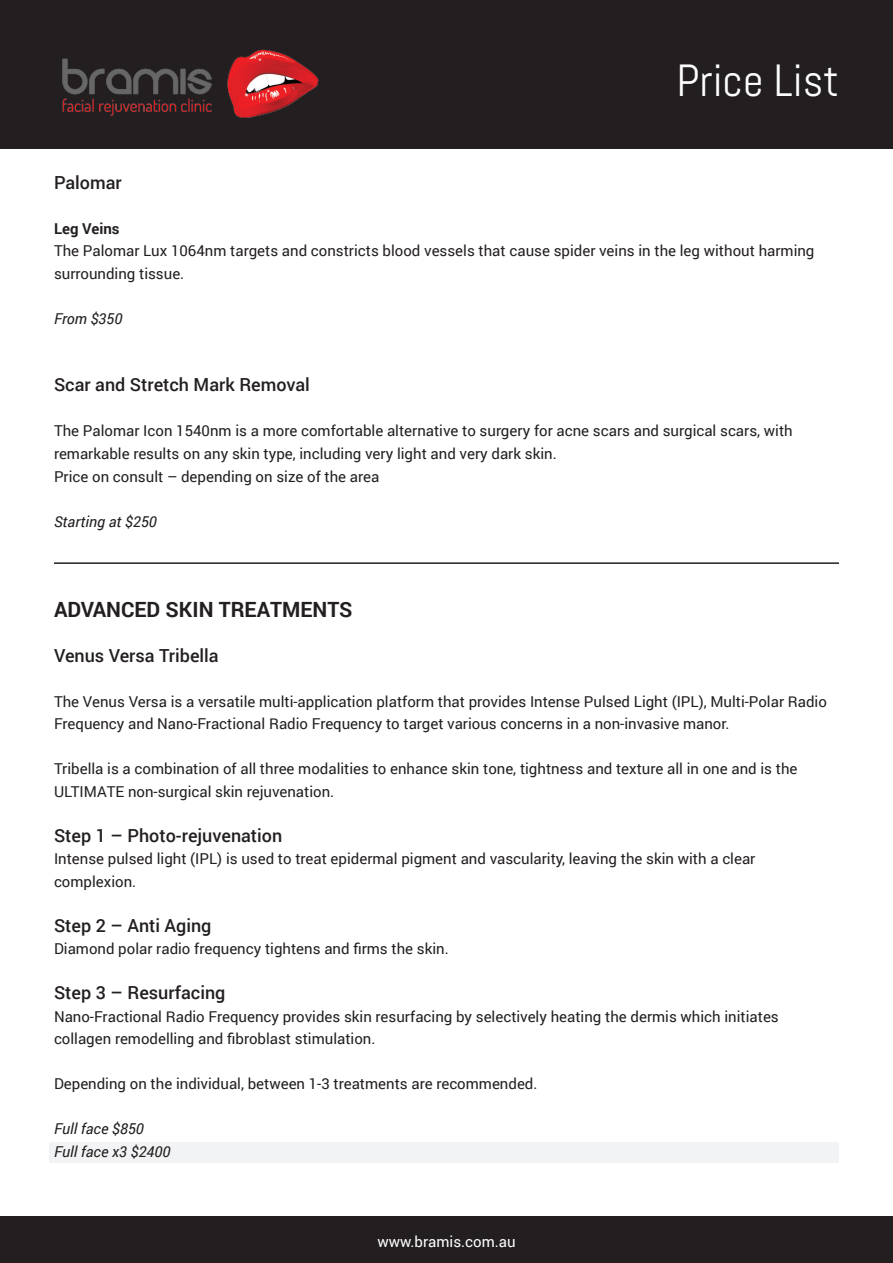
<style>
.page{position:relative;width:893px;height:1263px;background:#fff}
.page>*{position:absolute;margin:0;border:0;box-sizing:border-box;transform-origin:0 0}
.t1{font:45px "Abel";color:#fff}
.t2{font:700 21px "Roboto";color:#231f20}
.t3{font:500 18px "Roboto";color:#231f20}
.t4{font:15px/22.5px "Roboto";color:#231f20}
.t5{font:italic 15px "Roboto";color:#231f20}
.t6{font:15px "Roboto";color:#fff}
.t7{font:700 15px "Roboto";color:#231f20}
</style>
<div class="page">
<div style="left:0;top:0;width:893px;height:149px;background:#231f20"></div>
<img style="left:62px;top:49px;width:257px;height:69px">
<div style="left:0;top:1216px;width:893px;height:47px;background:#231f20"></div>
<div style="left:50px;top:1141px;width:789px;height:21px;background:#f2f3f4"></div>
<hr style="left:54px;top:562px;width:785px;height:2px;background:#231f20">
<h1 class="t1" style="left:677px;top:52px;width:164px">Price List</h1>
<p class="t3" style="left:54px;top:170px;width:69px">Palomar</p>
<p class="t7" style="left:54px;top:218px;width:67px">Leg Veins</p>
<p class="t4" style="left:54px;top:239px;width:762px">The Palomar Lux 1064nm targets and constricts blood vessels that cause spider veins in the leg without harming surrounding tissue.</p>
<p class="t5" style="left:54px;top:308px;width:70px">From $350</p>
<p class="t3" style="left:54px;top:372px;width:257px">Scar and Stretch Mark Removal</p>
<p class="t4" style="left:54px;top:419px;width:740px">The Palomar Icon 1540nm is a more comfortable alternative to surgery for acne scars and surgical scars, with remarkable results on any skin type, including very light and very dark skin.</p>
<p class="t4" style="left:54px;top:464px;width:327px">Price on consult – depending on size of the area</p>
<p class="t5" style="left:54px;top:511px;width:104px">Starting at $250</p>
<p class="t2" style="left:54px;top:594px;width:300px">ADVANCED SKIN TREATMENTS</p>
<p class="t3" style="left:54px;top:642px;width:166px">Venus Versa Tribella</p>
<p class="t4" style="left:54px;top:689px;width:774px">The Venus Versa is a versatile multi-application platform that provides Intense Pulsed Light (IPL), Multi-Polar Radio<br>Frequency and Nano-Fractional Radio Frequency to target various concerns in a non-invasive manor.</p>
<p class="t4" style="left:54px;top:757px;width:745px">Tribella is a combination of all three modalities to enhance skin tone, tightness and texture all in one and is the<br>ULTIMATE non-surgical skin rejuvenation.</p>
<p class="t3" style="left:54px;top:822px;width:230px">Step 1 – Photo-rejuvenation</p>
<p class="t4" style="left:54px;top:847px;width:703px">Intense pulsed light (IPL) is used to treat epidermal pigment and vascularity, leaving the skin with a clear complexion.</p>
<p class="t3" style="left:54px;top:912px;width:159px">Step 2 – Anti Aging</p>
<p class="t4" style="left:54px;top:937px;width:396px">Diamond polar radio frequency tightens and firms the skin.</p>
<p class="t3" style="left:54px;top:980px;width:173px">Step 3 – Resurfacing</p>
<p class="t4" style="left:54px;top:1004px;width:726px">Nano-Fractional Radio Frequency provides skin resurfacing by selectively heating the dermis which initiates collagen remodelling and fibroblast stimulation.</p>
<p class="t4" style="left:54px;top:1072px;width:485px">Depending on the individual, between 1-3 treatments are recommended.</p>
<p class="t5" style="left:54px;top:1118px;width:91px">Full face $850</p>
<p class="t5" style="left:54px;top:1141px;width:118px">Full face x3 $2400</p>
<p class="t6" style="left:377px;top:1231px;width:140px">www.bramis.com.au</p>
</div>
